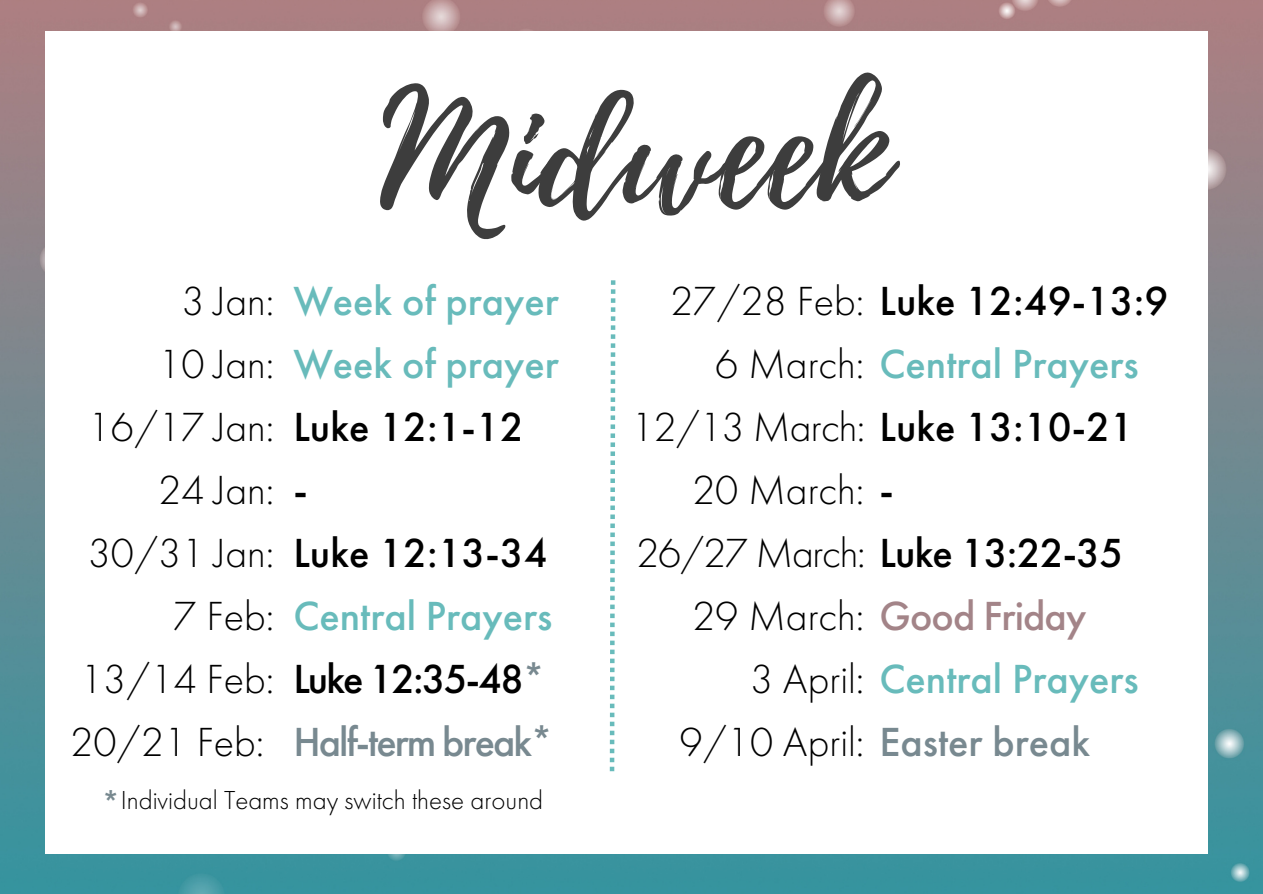
<style>
.page{position:relative;width:1263px;height:894px;background:#fff}
.page>*{position:absolute;margin:0;border:0;box-sizing:border-box;transform-origin:0 0}
.t1{font:157.5px "Playlist Script";color:#3d3d3d}
.t2{font:500 42.15px "Futura PT";color:#68bbbb}
.t3{font:500 42.15px "Futura PT";color:#000}
.t4{font:300 42.15px "Futura PT";color:#000}
.t5{font:500 42.15px "Futura PT";letter-spacing:-.02em;color:#000}
.t6{font:500 42.15px "Futura PT";color:#788990}
.t7{font:500 42.15px "Futura PT";letter-spacing:-.02em;color:#a38488}
.t8{font:500 42.15px "Futura PT";letter-spacing:-.045em;color:#788990}
.t9{font:500 42.15px "Futura PT";letter-spacing:-.045em;color:#000}
.t10{font:500 34.2px "Futura PT";color:#788990}
.t11{font:300 27px "Futura PT";color:#000}
.s1{color:#788990}
.s2{font-weight:300}
.s3{font-weight:300;color:#000}
.s4{font-weight:500}
</style>
<div class="page">
<img style="left:0;top:0;width:1263px;height:893px">
<div style="left:45px;top:31px;width:1163px;height:822px;background:#fff"></div>
<svg style="left:610px;top:280px;width:5px;height:491px"></svg>
<p class="t4" style="left:181px;top:273px;width:94px">3 Jan:</p>
<p class="t4" style="left:158px;top:336px;width:118px">10 Jan:</p>
<p class="t4" style="left:88px;top:399px;width:188px">16/17 Jan:</p>
<p class="t4" style="left:158px;top:462px;width:118px">24 Jan:</p>
<p class="t4" style="left:88px;top:525px;width:188px">30/31 Jan:</p>
<p class="t4" style="left:174px;top:588px;width:102px">7 Feb:</p>
<p class="t4" style="left:80px;top:651px;width:196px">13/14 Feb:</p>
<p class="t4" style="left:70px;top:714px;width:196px">20/21 Feb:</p>
<p class="t1" style="left:380px;top:40px;width:510px">Midweek</p>
<p class="t2" style="left:293px;top:273px;width:267px">Week of prayer</p>
<p class="t2" style="left:293px;top:336px;width:267px">Week of prayer</p>
<p class="t3" style="left:293px;top:399px;width:232px">Luke 12:1-12</p>
<p class="t3" style="left:293px;top:462px;width:16px">-</p>
<p class="t3" style="left:293px;top:525px;width:256px">Luke 12:13-34</p>
<p class="t2" style="left:293px;top:588px;width:260px">Central Prayers</p>
<p class="t9" style="left:293px;top:651px;width:253px">Luke 12:35-48<span class="s1">*</span></p>
<p class="t8" style="left:293px;top:714px;width:261px">Half-term break*</p>
<p class="t3" style="left:670px;top:273px;width:500px"><span class="s2">27/28 Feb:</span> Luke 12:49-13:9</p>
<p class="t2" style="left:715px;top:336px;width:425px"><span class="s3">6 March:</span> Central Prayers</p>
<p class="t3" style="left:631px;top:399px;width:504px"><span class="s2">12/13 March:</span> Luke 13:10-21</p>
<p class="t4" style="left:692px;top:462px;width:203px">20 March: <span class="s4">-</span></p>
<p class="t5" style="left:636px;top:525px;width:488px"><span class="s2">26/27 March:</span> Luke 13:22-35</p>
<p class="t7" style="left:692px;top:588px;width:396px"><span class="s3">29 March:</span> Good Friday</p>
<p class="t2" style="left:750px;top:651px;width:390px"><span class="s3">3 April:</span> Central Prayers</p>
<p class="t6" style="left:680px;top:714px;width:412px"><span class="s3">9/10 April:</span> Easter break</p>
<p class="t10" style="left:102px;top:781px;width:20px">*</p>
<p class="t11" style="left:121px;top:782px;width:424px">Individual Teams may switch these around</p>
</div>
